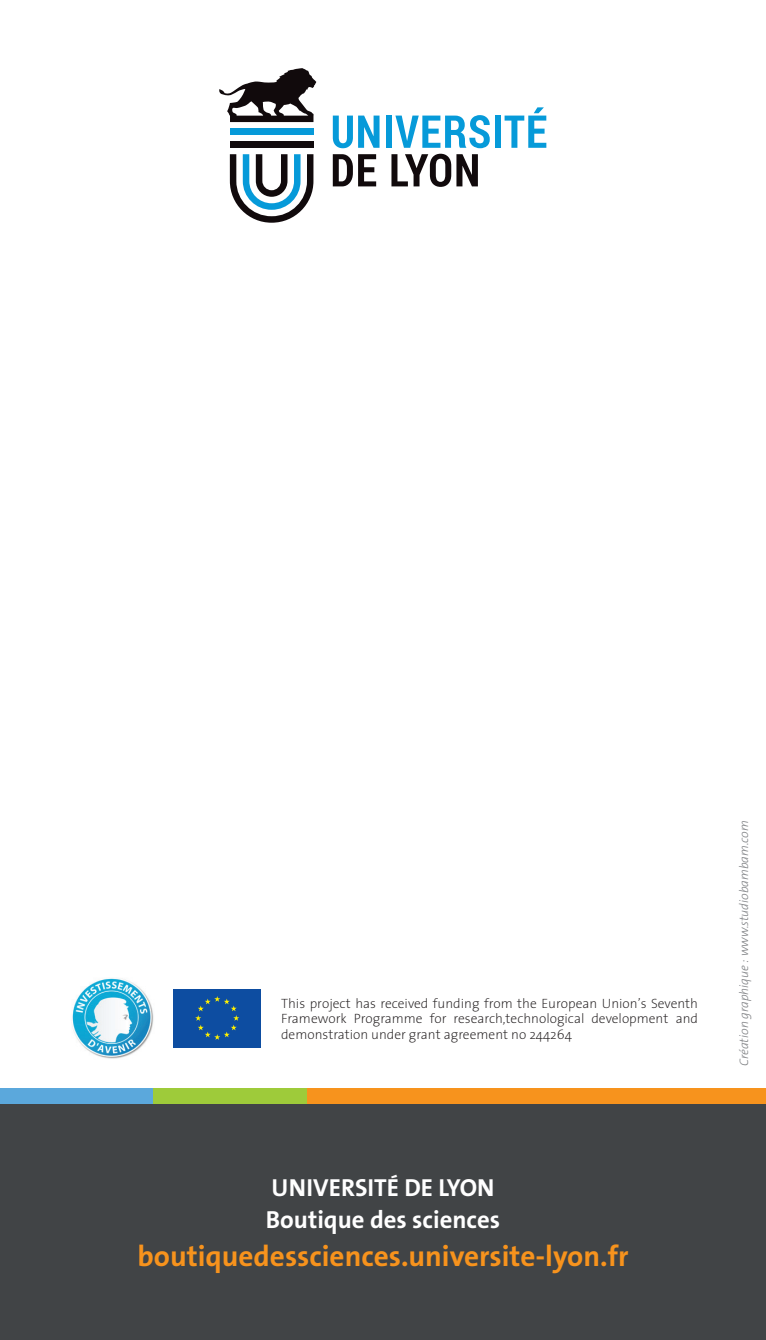
<style>
.page{position:relative;width:766px;height:1340px;background:#fff}
.page>*{position:absolute;margin:0;border:0;box-sizing:border-box;transform-origin:0 0}
.t1{font:700 29.25px "The Sans B7";color:#f7931d}
.t2{font:700 24.75px/31.5px "The Sans B7";color:#fff}
.t3{font:200 13.5px/15.8px "The Sans";color:#231f20;text-align:justify}
.t4{font:italic 300 12.38px "The Sans B3";color:#808285}
</style>
<div class="page">
<div style="left:0;top:1103px;width:765px;height:236px;background:#414446"></div>
<div style="left:0;top:1087px;width:154px;height:16px;background:#5ba8dc"></div>
<div style="left:153px;top:1087px;width:155px;height:16px;background:#9ecb3a"></div>
<div style="left:308px;top:1087px;width:457px;height:16px;background:#f7931d"></div>
<img style="left:72px;top:978px;width:82px;height:81px">
<svg style="left:173px;top:989px;width:88px;height:59px"></svg>
<div style="left:174px;top:989px;width:87px;height:58px;background:#0d4da1"></div>
<svg style="left:195px;top:996px;width:44px;height:43px"></svg>
<svg style="left:333px;top:116px;width:46px;height:32px"></svg>
<div style="left:385px;top:116px;width:6px;height:32px;background:#069ad9"></div>
<svg style="left:395px;top:115px;width:94px;height:33px"></svg>
<div style="left:494px;top:116px;width:6px;height:32px;background:#069ad9"></div>
<svg style="left:504px;top:107px;width:42px;height:41px"></svg>
<div style="left:230px;top:128px;width:83px;height:7px;background:#069ad9"></div>
<svg style="left:333px;top:154px;width:43px;height:32px"></svg>
<svg style="left:391px;top:154px;width:86px;height:33px"></svg>
<svg style="left:230px;top:154px;width:83px;height:69px"></svg>
<div style="left:230px;top:141px;width:83px;height:7px;background:#110a0c"></div>
<svg style="left:219px;top:68px;width:97px;height:54px"></svg>
<p class="t3" style="left:281px;top:995px;width:418px">This project has received funding from the European Union’s Seventh Framework Programme for research,technological development and demonstration under grant agreement no 244264</p>
<p class="t4" style="left:737px;top:1066px;width:247px;rotate:-90deg">Création graphique : www.studiobambam.com</p>
<h2 class="t2" style="left:266px;top:1172px;width:236px">Université de Lyon<br>Boutique des sciences</h2>
<h1 class="t1" style="left:137px;top:1240px;width:492px">boutiquedessciences.universite-lyon.fr</h1>
</div>
